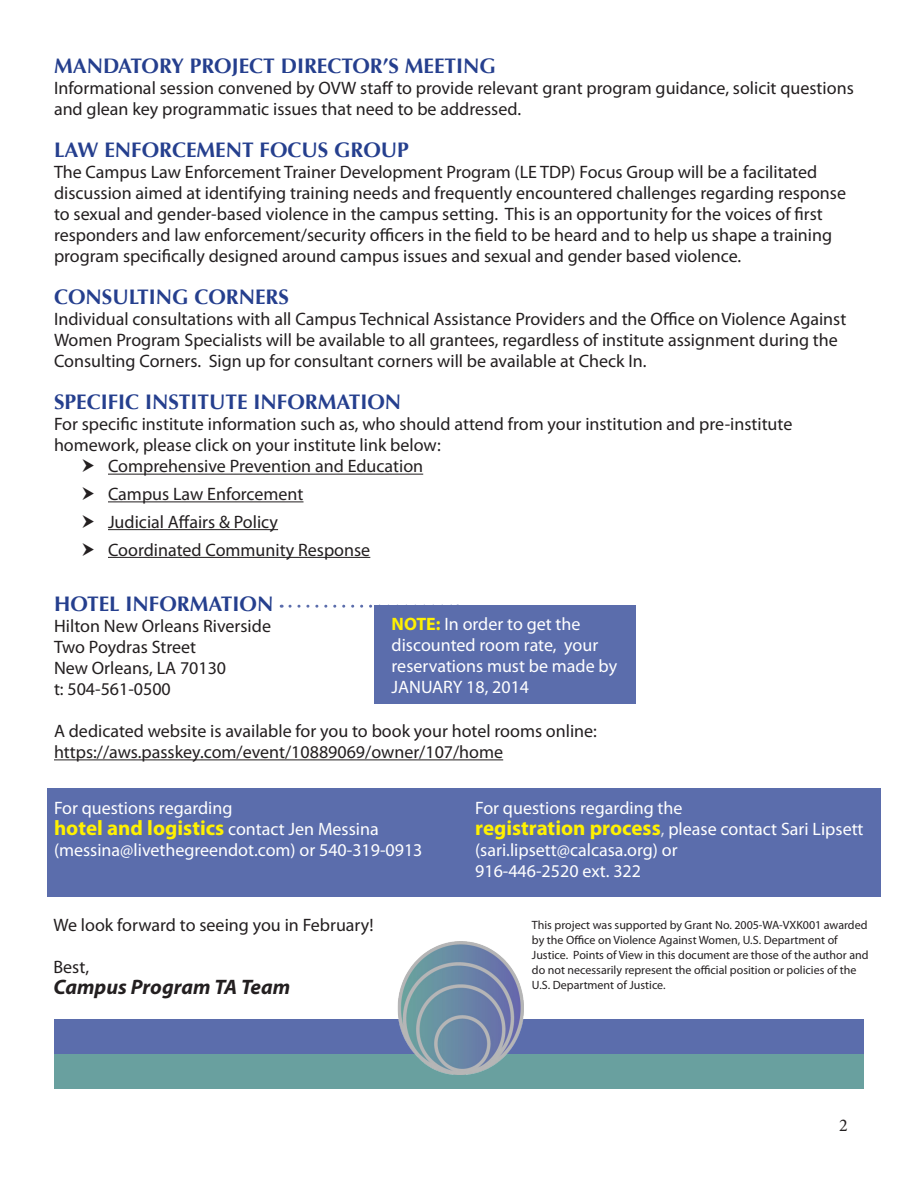
<style>
.page{position:relative;width:918px;height:1188px;background:#fff}
.page>*{position:absolute;margin:0;border:0;box-sizing:border-box;transform-origin:0 0}
.Header_end{font:700 21px "Optima";color:#253f8e}
.t1{font:700 21px "Myriad Pro";color:#fff101}
.day{font:700 21px "Optima";color:#253f8e}
.t2{font:italic 700 21px "Myriad Pro";color:#231f20}
.body{font:18px/21px "Myriad Pro";color:#231f20}
.body-2{font:18px/21px "Myriad Pro";color:#fff}
.t3{font:18px "Minion Pro";color:#231f20}
.t4{font:12px/15px "Myriad Pro";color:#231f20}
.s1{font-weight:400;font-size:18px;color:#fff}
.s2{font-weight:700;color:#fff101}
.s3{font-weight:700;font-size:21px;color:#fff101}
.s4{color:#dee2ee}
</style>
<div class="page">
<svg style="left:290px;top:605px;width:85px;height:3px"></svg>
<div style="left:375px;top:605px;width:261px;height:99px;background:#5b6dac"></div>
<div style="left:54px;top:1020px;width:810px;height:34px;background:#5b6dac"></div>
<div style="left:54px;top:1054px;width:810px;height:35px;background:#69a09f"></div>
<div style="left:48px;top:788px;width:833px;height:109px;background:#5b6dac"></div>
<hr style="left:108px;top:474px;width:315px;height:1px;background:#231f20">
<hr style="left:108px;top:501px;width:196px;height:1px;background:#231f20">
<hr style="left:108px;top:529px;width:170px;height:1px;background:#231f20">
<hr style="left:108px;top:557px;width:262px;height:1px;background:#231f20">
<hr style="left:54px;top:759px;width:449px;height:1px;background:#231f20">
<img style="left:394px;top:942px;width:129px;height:133px">
<p class="Header_end" style="left:54px;top:54px;width:443px">MANDATORY PROJECT DIRECTOR’S MEETING</p>
<p class="body" style="left:54px;top:78px;width:801px">Informational session convened by OVW staff to provide relevant grant program guidance, solicit questions and glean key programmatic issues that need to be addressed.</p>
<p class="Header_end" style="left:54px;top:138px;width:356px">LAW ENFORCEMENT FOCUS GROUP</p>
<p class="body" style="left:54px;top:162px;width:794px">The Campus Law Enforcement Trainer Development Program (LE TDP) Focus Group will be a facilitated discussion aimed at identifying training needs and frequently encountered challenges regarding response to sexual and gender-based violence in the campus setting. This is an opportunity for the voices of first responders and law enforcement/security officers in the field to be heard and to help us shape a training program specifically designed around campus issues and sexual and gender based violence.</p>
<p class="Header_end" style="left:54px;top:285px;width:236px">CONSULTING CORNERS</p>
<p class="body" style="left:54px;top:309px;width:794px">Individual consultations with all Campus Technical Assistance Providers and the Office on Violence Against<br>Women Program Specialists will be available to all grantees, regardless of institute assignment during the<br>Consulting Corners. Sign up for consultant corners will be available at Check In.</p>
<p class="day" style="left:54px;top:390px;width:349px">SPECIFIC INSTITUTE INFORMATION</p>
<p class="body" style="left:54px;top:414px;width:740px">For specific institute information such as, who should attend from your institution and pre-institute homework, please click on your institute link below:</p>
<p class="body" style="left:108px;top:456px;width:317px">Comprehensive Prevention and Education</p>
<p class="body" style="left:108px;top:483px;width:197px">Campus Law Enforcement</p>
<p class="body" style="left:108px;top:511px;width:172px">Judicial Affairs &amp; Policy</p>
<p class="body" style="left:108px;top:539px;width:264px">Coordinated Community Response</p>
<p class="Header_end" style="left:54px;top:592px;width:221px">HOTEL INFORMATION</p>
<p class="body" style="left:54px;top:615px;width:219px">Hilton New Orleans Riverside</p>
<p class="body" style="left:54px;top:636px;width:144px">Two Poydras Street</p>
<p class="body" style="left:54px;top:657px;width:174px">New Orleans, LA 70130</p>
<p class="body" style="left:54px;top:678px;width:118px">t: 504-561-0500</p>
<p class="body" style="left:54px;top:720px;width:545px">A dedicated website is available for you to book your hotel rooms online:</p>
<p class="body" style="left:54px;top:741px;width:451px">https://aws.passkey.com/event/10889069/owner/107/home</p>
<p class="body-2" style="left:54px;top:797px;width:180px">For questions regarding</p>
<p class="t1" style="left:54px;top:814px;width:326px">hotel and logistics <span class="s1">contact Jen Messina</span></p>
<p class="body-2" style="left:54px;top:839px;width:370px">(messina@livethegreendot.com) or 540-319-0913</p>
<p class="body-2" style="left:392px;top:613px;width:227px"><span class="s2">NOTE:</span> In order to get the discounted room rate, your reservations must be made by<br>JANUARY 18, 2014</p>
<p class="body-2" style="left:475px;top:797px;width:209px">For questions regarding the</p>
<p class="body-2" style="left:475px;top:818px;width:390px"><span class="s3">registration process</span><span class="s4">,</span> please contact Sari Lipsett (sari.lipsett@calcasa.org) or</p>
<p class="body-2" style="left:475px;top:860px;width:167px">916-446-2520 ext. 322</p>
<p class="body" style="left:53px;top:914px;width:322px">We look forward to seeing you in February!</p>
<p class="body" style="left:53px;top:956px;width:37px">Best,</p>
<p class="t2" style="left:53px;top:973px;width:238px">Campus Program TA Team</p>
<p class="t4" style="left:532px;top:917px;width:338px">This project was supported by Grant No. 2005-WA-VXK001 awarded by the Office on Violence Against Women, U.S. Department of Justice. Points of View in this document are those of the author and do not necessarily represent the official position or policies of the U.S. Department of Justice.</p>
<p class="t3" style="left:839px;top:1113px;width:10px">2</p>
</div>
